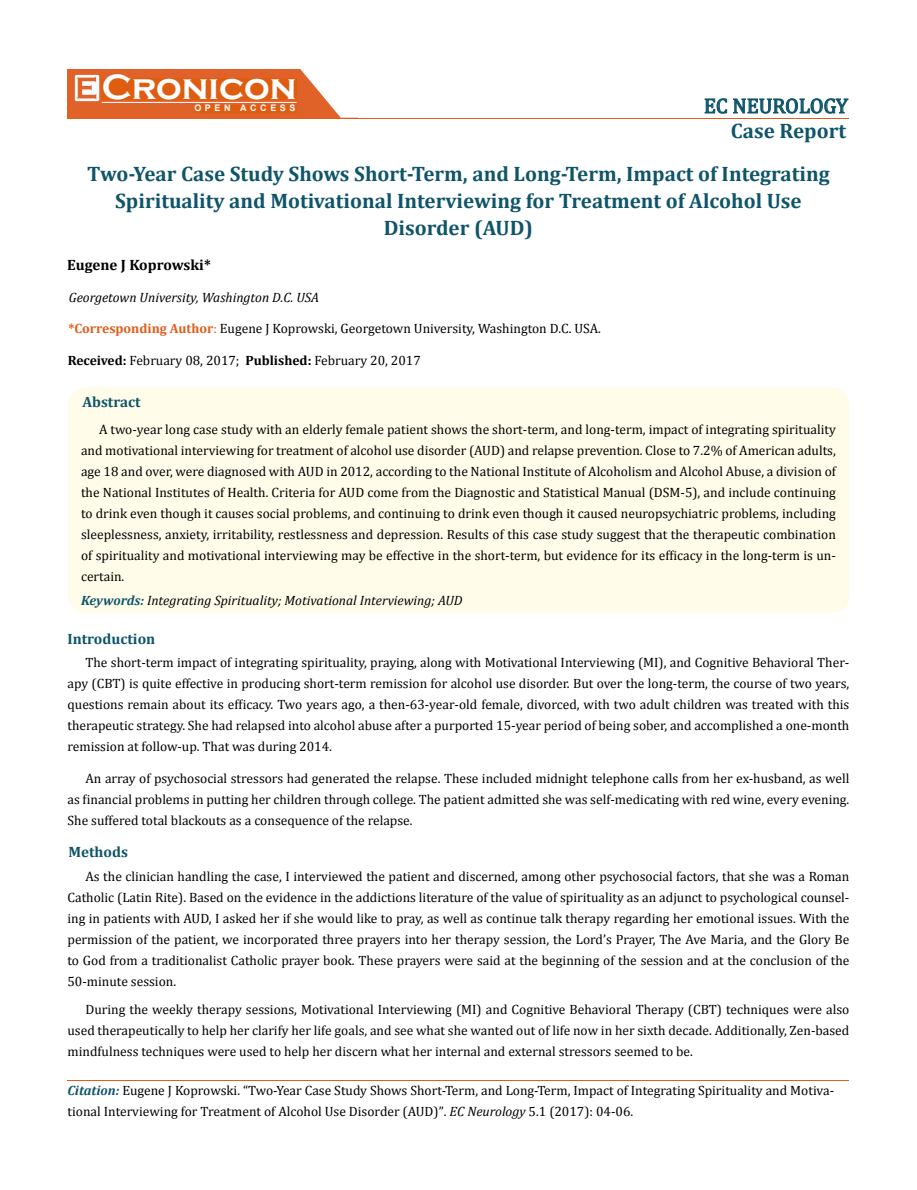
<style>
.page{position:relative;width:917px;height:1190px;background:#fff}
.page>*{position:absolute;margin:0;border:0;box-sizing:border-box;transform-origin:0 0}
.t1{font:700 36px "Copperplate Gothic";color:#fff}
.t2{font:700 21px/43.2px "Cambria";color:#0e546a}
.t3{font:21px "Cambria";color:#0e546a}
.t4{font:700 15px "Cambria";color:#0e546a}
.t5{font:700 15px "Cambria";color:#000}
.t6{font:13.5px/21px "Cambria";color:#000;text-align:justify}
.t7{font:italic 13.5px "Cambria";color:#000}
.t8{font:700 9px "Arial";letter-spacing:.4em;color:#fff}
.s1{font-weight:700;color:#e05d1a}
.s2{color:#e05d1a}
.s3{font-weight:700}
.s4{font-weight:700;color:#0e546a}
.s5{font-weight:700;font-style:italic;color:#0e546a}
.s6{font-size:13.35px}
.s7{font-style:italic}
</style>
<div class="page">
<div style="left:67px;top:70px;width:290px;height:49px;background:#e06228"></div>
<svg style="left:300px;top:69px;width:58px;height:49px"></svg>
<img style="left:75px;top:75px;width:24px;height:26px">
<div style="left:102px;top:79px;width:195px;height:21px;background:#df5d11"></div>
<div style="left:194px;top:105px;width:103px;height:7px;background:#df5d11"></div>
<svg style="left:704px;top:98px;width:144px;height:16px"></svg>
<hr style="left:102px;top:102px;width:194px;height:1px;background:#fff">
<hr style="left:279px;top:118px;width:569px;height:1px;background:#e05d1a">
<hr style="left:67px;top:1080px;width:782px;height:1px;background:#e05d1a">
<div style="left:68px;top:387px;width:781px;height:226px;background:#fffde9;border-radius:18px"></div>
<h1 class="t1" style="left:102px;top:68px;width:196px">Cronicon</h1>
<p class="t8" style="left:194px;top:102px;width:103px">OPEN ACCESS</p>
<h2 class="t3" style="left:704px;top:93px;width:145px">EC NEUROLOGY</h2>
<h2 class="t2" style="left:87px;top:108px;width:760px;text-indent:643px">Case Report<br>Two-Year Case Study Shows Short-Term, and Long-Term, Impact of Integrating</h2>
<h2 class="t2" style="left:115px;top:187px;width:688px;line-height:27px;text-align:center">Spirituality and Motivational Interviewing for Treatment of Alcohol Use<br>Disorder (AUD)</h2>
<p class="t5" style="left:67px;top:254px;width:145px">Eugene J Koprowski*</p>
<p class="t7" style="left:69px;top:287px;width:252px">Georgetown University, Washington D.C. USA</p>
<p class="t6" style="left:68px;top:318px;width:534px"><span class="s1">*Corresponding Author</span><span class="s2">:</span> Eugene J Koprowski, Georgetown University, Washington D.C. USA.</p>
<p class="t6" style="left:68px;top:350px;width:354px"><span class="s3">Received:</span> February 08, 2017; <span class="s3">Published:</span> February 20, 2017</p>
<p class="t4" style="left:82px;top:392px;width:60px">Abstract</p>
<p class="t6" style="left:81px;top:418px;width:756px;text-indent:18px">A two-year long case study with an elderly female patient shows the short-term, and long-term, impact of integrating spirituality and motivational interviewing for treatment of alcohol use disorder (AUD) and relapse prevention. Close to 7.2% of American adults, age 18 and over, were diagnosed with AUD in 2012, according to the National Institute of Alcoholism and Alcohol Abuse, a division of the National Institutes of Health. Criteria for AUD come from the Diagnostic and Statistical Manual (DSM-5), and include continuing to drink even though it causes social problems, and continuing to drink even though it caused neuropsychiatric problems, including sleeplessness, anxiety, irritability, restlessness and depression. Results of this case study suggest that the therapeutic combination of spirituality and motivational interviewing may be effective in the short-term, but evidence for its efficacy in the long-term is un&shy;certain.</p>
<p class="t7" style="left:81px;top:591px;width:383px"><span class="s4">Keywords:</span> Integrating Spirituality; Motivational Interviewing; AUD</p>
<p class="t4" style="left:67px;top:628px;width:89px">Introduction</p>
<p class="t6" style="left:67px;top:652px;width:783px;text-indent:18px">The short-term impact of integrating spirituality, praying, along with Motivational Interviewing (MI), and Cognitive Behavioral Ther&shy;apy (CBT) is quite effective in producing short-term remission for alcohol use disorder. But over the long-term, the course of two years, questions remain about its efficacy. Two years ago, a then-63-year-old female, divorced, with two adult children was treated with this therapeutic strategy. She had relapsed into alcohol abuse after a purported 15-year period of being sober, and accomplished a one-month remission at follow-up. That was during 2014.</p>
<p class="t6" style="left:67px;top:768px;width:783px;text-indent:18px">An array of psychosocial stressors had generated the relapse. These included midnight telephone calls from her ex-husband, as well as financial problems in putting her children through college. The patient admitted she was self-medicating with red wine, every evening.<br>She suffered total blackouts as a consequence of the relapse.</p>
<p class="t4" style="left:68px;top:841px;width:61px">Methods</p>
<p class="t6" style="left:67px;top:865px;width:783px;text-indent:18px">As the clinician handling the case, I interviewed the patient and discerned, among other psychosocial factors, that she was a Roman Catholic (Latin Rite). Based on the evidence in the addictions literature of the value of spirituality as an adjunct to psychological counsel&shy;ing in patients with AUD, I asked her if she would like to pray, as well as continue talk therapy regarding her emotional issues. With the permission of the patient, we incorporated three prayers into her therapy session, the Lord’s Prayer, The Ave Maria, and the Glory Be to God from a traditionalist Catholic prayer book. These prayers were said at the beginning of the session and at the conclusion of the 50-minute session.</p>
<p class="t6" style="left:67px;top:998px;width:783px;text-indent:18px">During the weekly therapy sessions, Motivational Interviewing (MI) and Cognitive Behavioral Therapy (CBT) techniques were also used therapeutically to help her clarify her life goals, and see what she wanted out of life now in her sixth decade. Additionally, Zen-based mindfulness techniques were used to help her discern what her internal and external stressors seemed to be.</p>
<p class="t6" style="left:67px;top:1079px;width:768px"><span class="s5">Citation:</span> Eugene J Koprowski. “Two-Year Case Study Shows Short-Term, and Long-Term, Impact of Integrating Spirituality and Motiva&shy;tional Interviewing for Treatment of Alcohol Use Disorder (AUD)”<span class="s6">.</span> <span class="s7">EC Neurology</span> <span class="s6">5</span>.1 (2017): 04-06.</p>
</div>
